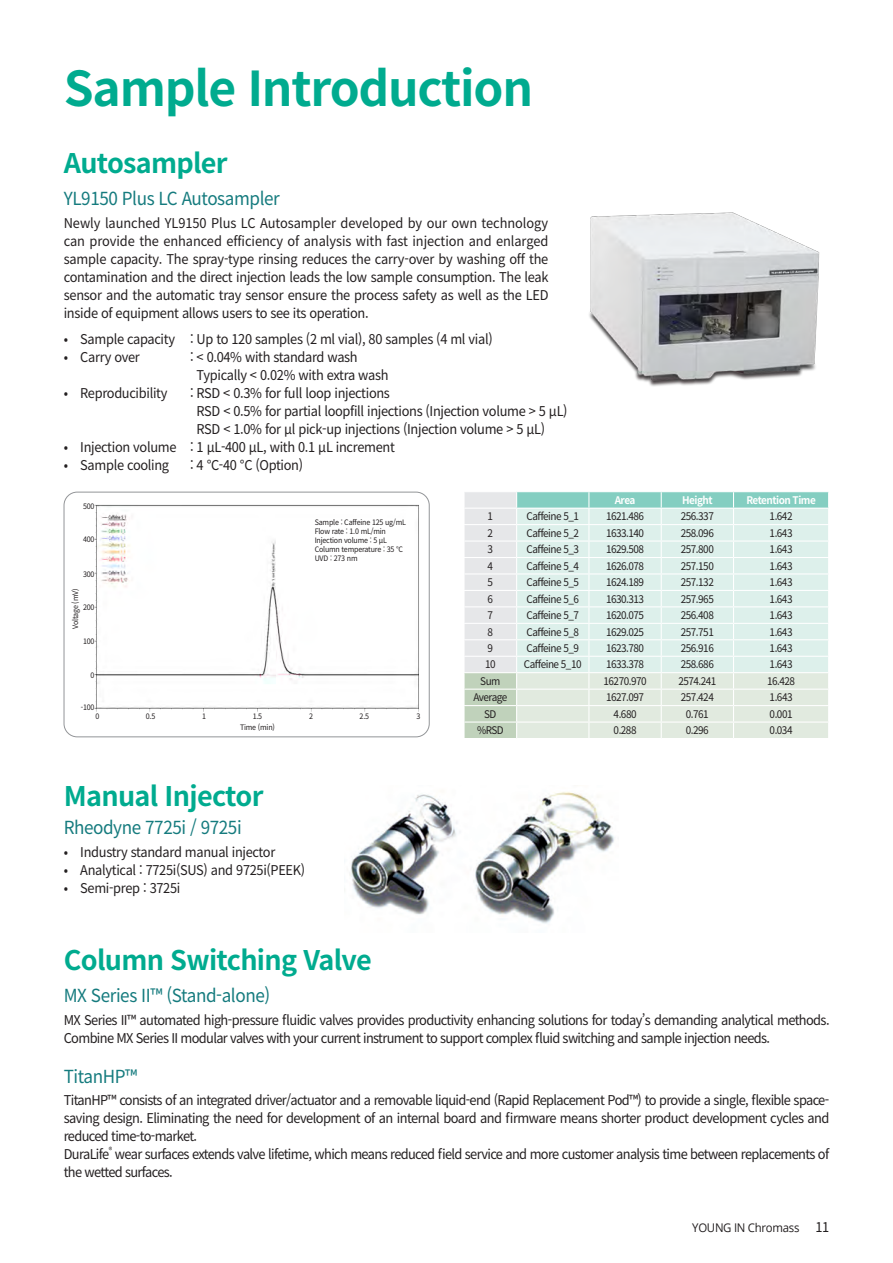
<style>
.page{position:relative;width:893px;height:1263px;background:#fff}
.page>*{position:absolute;margin:0;border:0;box-sizing:border-box;transform-origin:0 0}
.title_18{font:700 48px "Noto Sans CJ Kkr";letter-spacing:-.025em;color:#00ab8f}
._16{font:700 27px "Noto Sans CJ Kkr";letter-spacing:-.025em;color:#00ab8f}
._12{font:18px "Noto Sans CJ Kkr";letter-spacing:-.025em;color:#157b7e;scale:.95 1}
.t1{font:13.5px/18px "Noto Sans CJ Kkr";letter-spacing:-.04em;color:#231f20;text-align:justify;scale:.95 1}
.t2{font:12px "Open Sans";letter-spacing:-.025em;color:#231f20;scale:.95 1}
.t3{font:10.5px "Noto Sans CJ Kkr";letter-spacing:-.05em;color:#231f20;scale:.95 1}
.t4{font:700 10.5px "Noto Sans CJ Kkr";letter-spacing:-.05em;color:#fff;scale:.95 1}
.t5{font:7.8px "Noto Sans CJ Kkr";color:#231f20;scale:.95 1}
.t6{font:7.5px "Noto Sans CJ Kkr";letter-spacing:-.025em;color:#231f20;scale:.95 1}
.s1{font-family:"Noto Sans CJ Kkr";font-size:13.5px}
</style>
<div class="page">
<img style="left:349px;top:792px;width:266px;height:132px">
<img style="left:589px;top:212px;width:231px;height:175px">
<div style="left:64px;top:492px;width:365px;height:245px;border:1px solid #939598;border-radius:13px"></div>
<svg style="left:464px;top:492px;width:365px;height:246px;background:#dbece5"></svg>
<img style="left:94px;top:504px;width:325px;height:208px">
<p class="title_18" style="left:64px;top:61px;width:471px">Sample Introduction</p>
<p class="_16" style="left:64px;top:147px;width:165px">Autosampler</p>
<p class="_12" style="left:64px;top:188px;width:229px">YL9150 Plus LC Autosampler</p>
<p class="t1" style="left:64px;top:214px;width:512px">Newly launched YL9150 Plus LC Autosampler developed by our own technology can provide the enhanced efficiency of analysis with fast injection and enlarged sample capacity. The spray-type rinsing reduces the carry-over by washing off the contamination and the direct injection leads the low sample consumption. The leak sensor and the automatic tray sensor ensure the process safety as well as the LED inside of equipment allows users to see its operation.</p>
<p class="t1" style="left:64px;top:331px;width:453px">• Sample capacity : Up to 120 samples (2 ml vial), 80 samples (4 ml vial)</p>
<p class="t1" style="left:64px;top:349px;width:82px">• Carry over</p>
<p class="t1" style="left:190px;top:349px;width:178px">: &lt; 0.04% with standard wash</p>
<p class="t1" style="left:197px;top:367px;width:203px">Typically &lt; 0.02% with extra wash</p>
<p class="t1" style="left:64px;top:385px;width:111px">• Reproducibility</p>
<p class="t1" style="left:190px;top:385px;width:212px">: RSD &lt; 0.3% for full loop injections</p>
<p class="t1" style="left:197px;top:403px;width:392px">RSD &lt; 0.5% for partial loopfill injections (Injection volume &gt; 5 µL)</p>
<p class="t1" style="left:197px;top:421px;width:368px">RSD &lt; 1.0% for µl pick-up injections (Injection volume &gt; 5 µL)</p>
<p class="t1" style="left:64px;top:439px;width:350px">• Injection volume : 1 μL-400 μL, with 0.1 μL increment</p>
<p class="t1" style="left:64px;top:457px;width:112px">• Sample cooling</p>
<p class="t1" style="left:190px;top:457px;width:121px">: 4 °C-40 °C (Option)</p>
<p class="t6" style="left:83px;top:502px;width:14px">500</p>
<p class="t6" style="left:83px;top:535px;width:14px">400</p>
<p class="t6" style="left:83px;top:570px;width:14px">300</p>
<p class="t6" style="left:83px;top:603px;width:14px">200</p>
<p class="t6" style="left:83px;top:637px;width:14px">100</p>
<p class="t6" style="left:91px;top:671px;width:6px">0</p>
<p class="t6" style="left:81px;top:703px;width:16px">-100</p>
<p class="t6" style="left:71px;top:629px;width:44px;rotate:-90deg">Voltage (mV)</p>
<p class="t6" style="left:95px;top:712px;width:6px">0</p>
<p class="t6" style="left:146px;top:712px;width:12px">0.5</p>
<p class="t6" style="left:202px;top:712px;width:6px">1</p>
<p class="t6" style="left:253px;top:712px;width:12px">1.5</p>
<p class="t6" style="left:240px;top:723px;width:38px">Time (min)</p>
<p class="_16" style="left:64px;top:781px;width:201px">Manual Injector</p>
<p class="t6" style="left:315px;top:518px;width:98px">Sample : Caffeine 125 ug/mL</p>
<p class="t6" style="left:315px;top:527px;width:77px">Flow rate : 1.0 mL/min</p>
<p class="t6" style="left:315px;top:536px;width:78px">Injection volume : 5 µL</p>
<p class="t6" style="left:315px;top:545px;width:95px">Column temperature : 35 °C</p>
<p class="t6" style="left:315px;top:554px;width:47px">UVD : 273 nm</p>
<p class="t6" style="left:309px;top:712px;width:6px">2</p>
<p class="t6" style="left:360px;top:712px;width:12px">2.5</p>
<p class="t6" style="left:417px;top:712px;width:6px">3</p>
<p class="_12" style="left:64px;top:818px;width:189px">Rheodyne 7725i / 9725i</p>
<p class="t1" style="left:64px;top:843px;width:224px">• Industry standard manual injector</p>
<p class="t1" style="left:64px;top:861px;width:256px">• Analytical : 7725i(SUS) and 9725i(PEEK)</p>
<p class="t1" style="left:64px;top:879px;width:124px">• Semi-prep : 3725i</p>
<p class="_16" style="left:64px;top:945px;width:310px">Column Switching Valve</p>
<p class="t4" style="left:615px;top:494px;width:23px">Area</p>
<p class="t4" style="left:682px;top:494px;width:34px">Height</p>
<p class="t4" style="left:746px;top:494px;width:75px">Retention Time</p>
<p class="t3" style="left:488px;top:511px;width:7px">1</p>
<p class="t3" style="left:526px;top:511px;width:57px">Caffeine 5_1</p>
<p class="t3" style="left:606px;top:511px;width:42px">1621.486</p>
<p class="t3" style="left:681px;top:511px;width:36px">256.337</p>
<p class="t3" style="left:770px;top:511px;width:26px">1.642</p>
<p class="t3" style="left:488px;top:527px;width:7px">2</p>
<p class="t3" style="left:526px;top:527px;width:57px">Caffeine 5_2</p>
<p class="t3" style="left:606px;top:527px;width:42px">1633.140</p>
<p class="t3" style="left:681px;top:527px;width:36px">258.096</p>
<p class="t3" style="left:770px;top:527px;width:26px">1.643</p>
<p class="t3" style="left:488px;top:543px;width:7px">3</p>
<p class="t3" style="left:526px;top:543px;width:57px">Caffeine 5_3</p>
<p class="t3" style="left:606px;top:543px;width:42px">1629.508</p>
<p class="t3" style="left:681px;top:543px;width:36px">257.800</p>
<p class="t3" style="left:770px;top:543px;width:26px">1.643</p>
<p class="t3" style="left:488px;top:560px;width:7px">4</p>
<p class="t3" style="left:526px;top:560px;width:57px">Caffeine 5_4</p>
<p class="t3" style="left:606px;top:560px;width:42px">1626.078</p>
<p class="t3" style="left:681px;top:560px;width:36px">257.150</p>
<p class="t3" style="left:770px;top:560px;width:26px">1.643</p>
<p class="t3" style="left:488px;top:576px;width:7px">5</p>
<p class="t3" style="left:526px;top:576px;width:57px">Caffeine 5_5</p>
<p class="t3" style="left:606px;top:576px;width:42px">1624.189</p>
<p class="t3" style="left:681px;top:576px;width:36px">257.132</p>
<p class="t3" style="left:770px;top:576px;width:26px">1.643</p>
<p class="t3" style="left:488px;top:593px;width:7px">6</p>
<p class="t3" style="left:526px;top:593px;width:57px">Caffeine 5_6</p>
<p class="t3" style="left:606px;top:593px;width:42px">1630.313</p>
<p class="t3" style="left:681px;top:593px;width:36px">257.965</p>
<p class="t3" style="left:770px;top:593px;width:26px">1.643</p>
<p class="t3" style="left:488px;top:609px;width:7px">7</p>
<p class="t3" style="left:526px;top:609px;width:57px">Caffeine 5_7</p>
<p class="t3" style="left:606px;top:609px;width:42px">1620.075</p>
<p class="t3" style="left:681px;top:609px;width:36px">256.408</p>
<p class="t3" style="left:770px;top:609px;width:26px">1.643</p>
<p class="t3" style="left:488px;top:626px;width:7px">8</p>
<p class="t3" style="left:526px;top:626px;width:57px">Caffeine 5_8</p>
<p class="t3" style="left:606px;top:626px;width:42px">1629.025</p>
<p class="t3" style="left:681px;top:626px;width:36px">257.751</p>
<p class="t3" style="left:770px;top:626px;width:26px">1.643</p>
<p class="t3" style="left:488px;top:642px;width:7px">9</p>
<p class="t3" style="left:526px;top:642px;width:57px">Caffeine 5_9</p>
<p class="t3" style="left:606px;top:642px;width:42px">1623.780</p>
<p class="t3" style="left:681px;top:642px;width:36px">256.916</p>
<p class="t3" style="left:770px;top:642px;width:26px">1.643</p>
<p class="t3" style="left:485px;top:659px;width:13px">10</p>
<p class="t3" style="left:524px;top:659px;width:62px">Caffeine 5_10</p>
<p class="t3" style="left:606px;top:659px;width:42px">1633.378</p>
<p class="t3" style="left:681px;top:659px;width:36px">258.686</p>
<p class="t3" style="left:770px;top:659px;width:26px">1.643</p>
<p class="t3" style="left:480px;top:675px;width:23px">Sum</p>
<p class="t3" style="left:603px;top:675px;width:47px">16270.970</p>
<p class="t3" style="left:678px;top:675px;width:42px">2574.241</p>
<p class="t3" style="left:767px;top:675px;width:31px">16.428</p>
<p class="t3" style="left:473px;top:692px;width:37px">Average</p>
<p class="t3" style="left:606px;top:692px;width:42px">1627.097</p>
<p class="t3" style="left:681px;top:692px;width:36px">257.424</p>
<p class="t3" style="left:770px;top:692px;width:26px">1.643</p>
<p class="t3" style="left:484px;top:708px;width:14px">SD</p>
<p class="t3" style="left:614px;top:708px;width:26px">4.680</p>
<p class="t3" style="left:686px;top:708px;width:26px">0.761</p>
<p class="t3" style="left:770px;top:708px;width:26px">0.001</p>
<p class="t3" style="left:477px;top:724px;width:30px">%RSD</p>
<p class="t3" style="left:614px;top:724px;width:26px">0.288</p>
<p class="t3" style="left:686px;top:724px;width:26px">0.296</p>
<p class="t3" style="left:770px;top:724px;width:26px">0.034</p>
<p class="_12" style="left:64px;top:986px;width:219px">MX Series II™ (Stand-alone)</p>
<p class="t1" style="left:64px;top:1011px;width:808px">MX Series II™ automated high-pressure fluidic valves provides productivity enhancing solutions for today’s demanding analytical methods.<br>Combine MX Series II modular valves with your current instrument to support complex fluid switching and sample injection needs.</p>
<p class="_12" style="left:64px;top:1066px;width:79px">TitanHP™</p>
<p class="t1" style="left:64px;top:1092px;width:808px">TitanHP™ consists of an integrated driver/actuator and a removable liquid-end (Rapid Replacement Pod™) to provide a single, flexible space&shy;saving design. Eliminating the need for development of an internal board and firmware means shorter product development cycles and reduced time-to-market.</p>
<p class="t1" style="left:64px;top:1146px;width:807px">DuraLife wear surfaces extends valve lifetime, which means reduced field service and more customer analysis time between replacements of</p>
<p class="t5" style="left:109px;top:1145px;width:5px">®</p>
<p class="t1" style="left:64px;top:1164px;width:116px">the wetted surfaces.</p>
<p class="t2" style="left:692px;top:1219px;width:146px">YOUNG IN Chromass <span class="s1">11</span></p>
</div>
